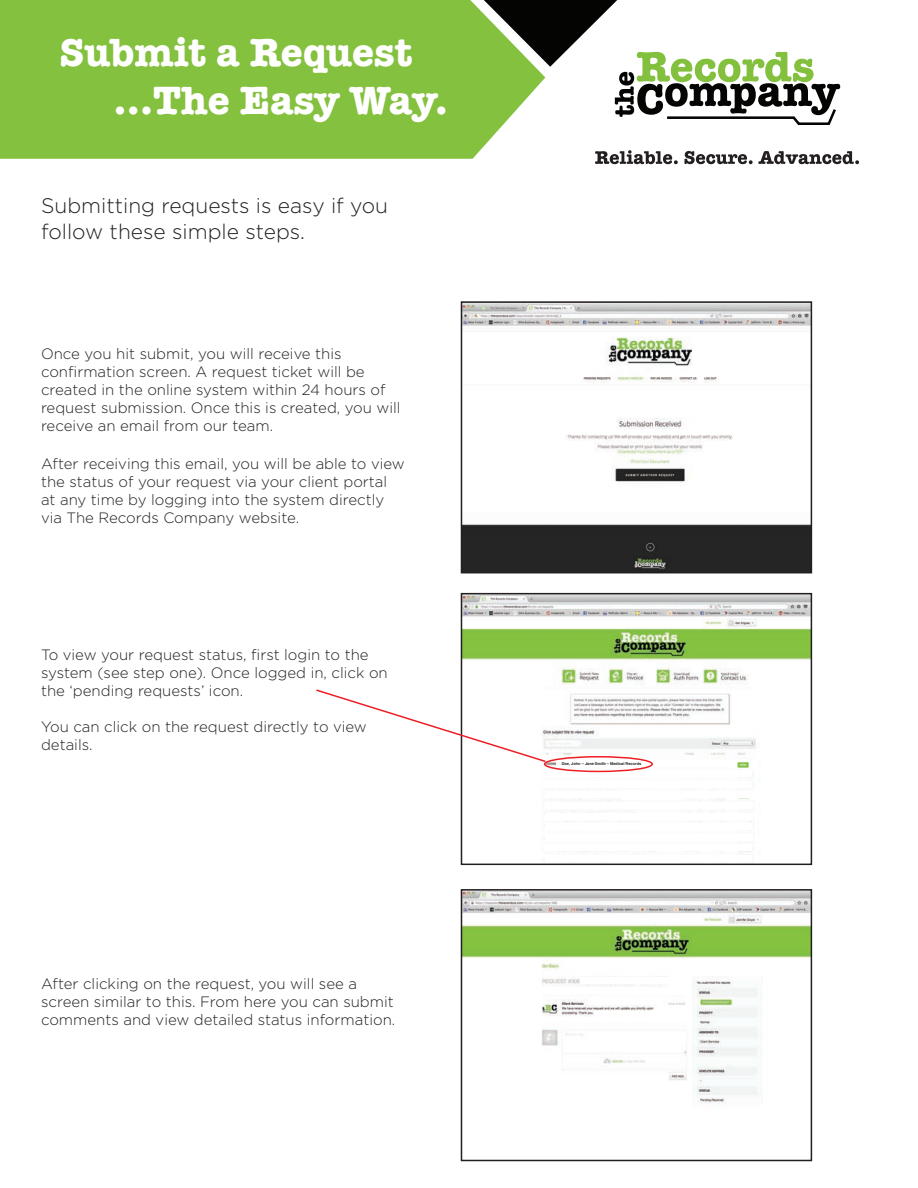
<style>
.page{position:relative;width:918px;height:1188px;background:#fff}
.page>*{position:absolute;margin:0;border:0;box-sizing:border-box;transform-origin:0 0}
.t1{font:700 40.5px/48.6px "American Typewriter";color:#fff}
.t2{font:300 21px/25.2px "Gotham";color:#231f20}
.t3{font:300 15px/18px "Gotham";color:#231f20}
.t4{font:700 3.9px "Helvetica";color:#231f20}
</style>
<div class="page">
<svg style="left:595px;top:150px;width:83px;height:14px"></svg>
<svg style="left:684px;top:151px;width:175px;height:13px"></svg>
<div style="left:0;top:0;width:502px;height:159px;background:#84c13e"></div>
<svg style="left:484px;top:0;width:356px;height:126px"></svg>
<img style="left:464px;top:304px;width:345px;height:266px">
<div style="left:461px;top:301px;width:351px;height:272px;border:2px solid #231f20"></div>
<img style="left:464px;top:596px;width:345px;height:266px">
<div style="left:461px;top:593px;width:351px;height:272px;border:2px solid #231f20"></div>
<div style="left:560px;top:760px;width:192px;height:7px;background:#fff"></div>
<div style="left:543px;top:771px;width:209px;height:6px;background:#fff"></div>
<div style="left:543px;top:781px;width:209px;height:6px;background:#fff"></div>
<div style="left:545px;top:824px;width:207px;height:6px;background:#fff"></div>
<div style="left:545px;top:792px;width:207px;height:6px;background:#fff"></div>
<div style="left:543px;top:845px;width:209px;height:6px;background:#fff"></div>
<div style="left:545px;top:802px;width:207px;height:7px;background:#fff"></div>
<div style="left:545px;top:813px;width:207px;height:7px;background:#fff"></div>
<div style="left:545px;top:834px;width:207px;height:7px;background:#fff"></div>
<div style="left:545px;top:855px;width:207px;height:7px;background:#fff"></div>
<div style="left:544px;top:756px;width:109px;height:16px;border:2px solid #ee1d23;border-radius:50%"></div>
<img style="left:733px;top:760px;width:24px;height:9px">
<svg style="left:316px;top:688px;width:231px;height:75px"></svg>
<img style="left:464px;top:892px;width:345px;height:212px">
<div style="left:461px;top:889px;width:351px;height:272px;border:2px solid #231f20"></div>
<div style="left:540px;top:988px;width:117px;height:6px;background:#fff"></div>
<div style="left:580px;top:978px;width:100px;height:6px;background:#fff"></div>
<div style="left:697px;top:1058px;width:56px;height:6px;background:#fafbfb"></div>
<h1 class="t1" style="left:113px;top:26px;width:336px;text-indent:-54px">Submit a Request …The Easy Way.</h1>
<h2 class="t2" style="left:41px;top:193px;width:349px">Submitting requests is easy if you follow these simple steps.</h2>
<p class="t3" style="left:41px;top:344px;width:361px">Once you hit submit, you will receive this confirmation screen. A request ticket will be created in the online system within 24 hours of request submission. Once this is created, you will receive an email from our team.</p>
<p class="t3" style="left:41px;top:455px;width:365px">After receiving this email, you will be able to view the status of your request via your client portal at any time by logging into the system directly via The Records Company website.</p>
<p class="t3" style="left:41px;top:645px;width:348px">To view your request status, first login to the system (see step one). Once logged in, click on the ‘pending requests’ icon.</p>
<p class="t3" style="left:41px;top:717px;width:327px">You can click on the request directly to view details.</p>
<p class="t3" style="left:41px;top:975px;width:356px">After clicking on the request, you will see a screen similar to this. From here you can submit comments and view detailed status information.</p>
<p class="t4" style="left:562px;top:761px;width:81px">Doe, John – Jane Smith – Medical Records</p>
</div>
